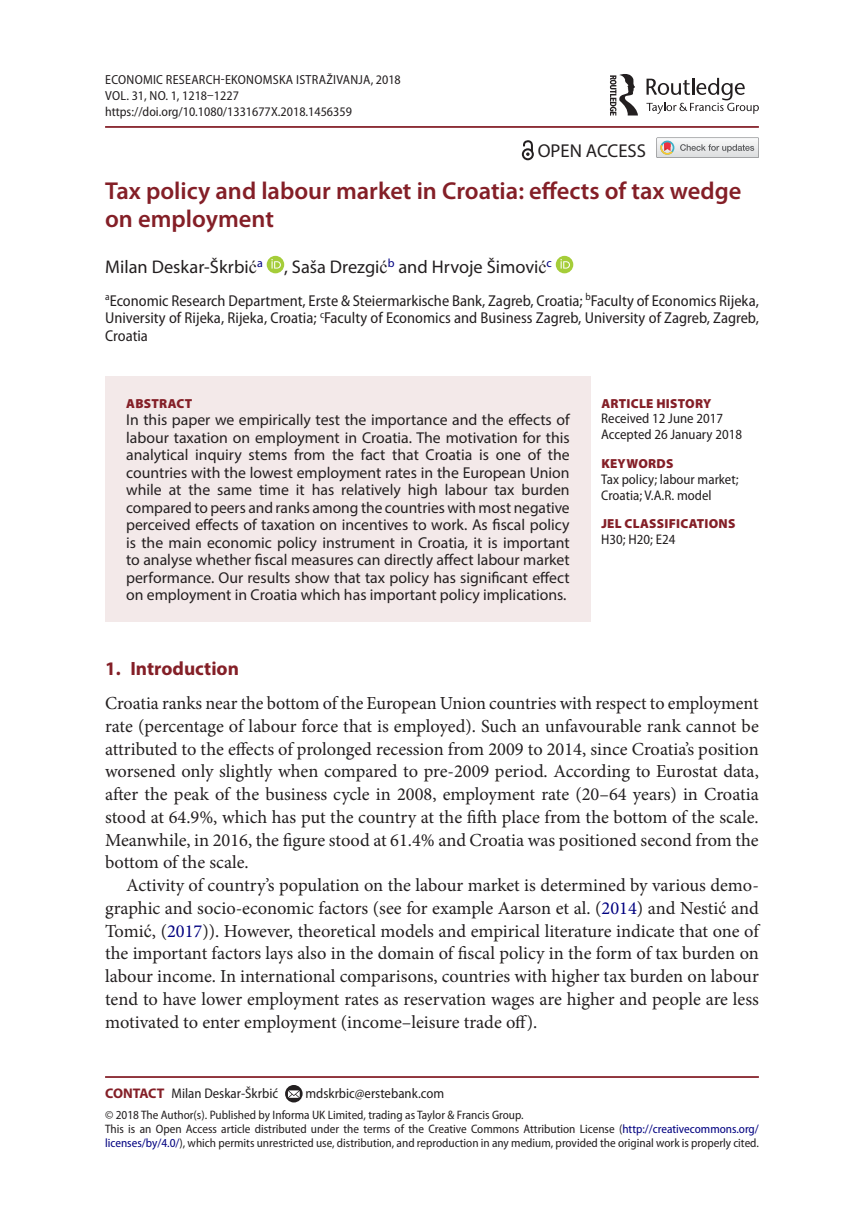
<style>
.page{position:relative;width:864px;height:1231px;background:#fff}
.page>*{position:absolute;margin:0;border:0;box-sizing:border-box;transform-origin:0 0}
.t1{font:600 24.5px/28px "Myriad Pro";color:#841f27}
.t2{font:700 19.25px "Myriad Pro";color:#841f27}
.t3{font:18.72px "Myriad Pro";color:#231f20}
.t4{font:18.38px/22.8px "Minion Pro";color:#231f20;text-align:justify}
.t5{font:18.38px "Myriad Pro";color:#231f20}
.t6{font:15.75px/17.5px "Myriad Pro";color:#231f20;text-align:justify}
.t7{font:semi-condensed 15.75px/17.5px "Myriad Pro";color:#231f20;text-align:justify}
.t8{font:semi-condensed 14px/15.8px "Myriad Pro";color:#231f20}
.t9{font:semi-condensed 13.12px/15.8px "Myriad Pro";color:#231f20}
.t10{font:900 13.12px "Myriad Pro";letter-spacing:.02em;color:#841f27}
.t11{font:semi-condensed 12.25px/14px "Myriad Pro";color:#231f20}
.s1{font-family:"Times New Roman"}
.s2{color:#000080}
.s3{font-weight:700;font-stretch:normal;color:#841f27}
</style>
<div class="page">
<hr style="left:105px;top:126px;width:653px;height:2px;background:#841f27">
<div style="left:105px;top:377px;width:485px;height:245px;background:#f3e9e9"></div>
<div style="left:266px;top:256px;width:18px;height:17px;background:#a5cd39;border-radius:50%"></div>
<svg style="left:271px;top:259px;width:10px;height:9px"></svg>
<svg style="left:555px;top:256px;width:18px;height:17px"></svg>
<svg style="left:560px;top:259px;width:9px;height:9px"></svg>
<hr style="left:105px;top:1075px;width:653px;height:2px;background:#841f27">
<svg style="left:285px;top:1084px;width:17px;height:18px"></svg>
<svg style="left:288px;top:1090px;width:11px;height:7px"></svg>
<svg style="left:646px;top:78px;width:112px;height:36px"></svg>
<svg style="left:609px;top:74px;width:28px;height:42px"></svg>
<svg style="left:521px;top:140px;width:12px;height:20px"></svg>
<svg style="left:656px;top:137px;width:102px;height:21px"></svg>
<p class="t9" style="left:105px;top:72px;width:297px">Economic Research-Ekonomska Istraživanja, 2018<br>VOL. 31, NO. 1, 1218–1227 https://doi.org/10.1080/1331677X.2018.1456359</p>
<p class="t3" style="left:537px;top:140px;width:110px">OPEN ACCESS</p>
<h1 class="t1" style="left:105px;top:177px;width:637px">Tax policy and labour market in Croatia: effects of tax wedge on employment</h1>
<p class="t5" style="left:105px;top:256px;width:448px">Milan Deskar-Škrbi<span class="s1">ć</span><sup>a</sup> , Saša Drezgi<span class="s1">ć</span><sup>b</sup> and Hrvoje Šimovi<span class="s1">ć</span><sup>c</sup></p>
<p class="t7" style="left:105px;top:292px;width:655px"><sup>a</sup>Economic Research Department, Erste &amp; Steiermarkische Bank, Zagreb, Croatia; <sup>b</sup>Faculty of Economics Rijeka, University of Rijeka, Rijeka, Croatia; <sup>c</sup>Faculty of Economics and Business Zagreb, University of Zagreb, Zagreb, Croatia</p>
<p class="t10" style="left:126px;top:396px;width:68px">ABSTRACT</p>
<p class="t6" style="left:126px;top:411px;width:445px">In this paper we empirically test the importance and the effects of labour taxation on employment in Croatia. The motivation for this analytical inquiry stems from the fact that Croatia is one of the countries with the lowest employment rates in the European Union while at the same time it has relatively high labour tax burden compared to peers and ranks among the countries with most negative perceived effects of taxation on incentives to work. As fiscal policy is the main economic policy instrument in Croatia, it is important to analyse whether fiscal measures can directly affect labour market performance. Our results show that tax policy has significant effect on employment in Croatia which has important policy implications.</p>
<p class="t10" style="left:601px;top:396px;width:111px">ARTICLE HISTORY</p>
<p class="t8" style="left:601px;top:411px;width:142px">Received 12 June 2017<br>Accepted 26 January 2018</p>
<p class="t10" style="left:601px;top:456px;width:74px">KEYWORDS</p>
<p class="t8" style="left:601px;top:471px;width:139px">Tax policy; labour market;<br>Croatia; V.A.R. model</p>
<p class="t10" style="left:601px;top:516px;width:136px">JEL CLASSIFICATIONS</p>
<p class="t8" style="left:601px;top:532px;width:76px">H30; H20; E24</p>
<p class="t2" style="left:105px;top:655px;width:135px">1. Introduction</p>
<p class="t4" style="left:105px;top:691px;width:655px">Croatia ranks near the bottom of the European Union countries with respect to employment rate (percentage of labour force that is employed). Such an unfavourable rank cannot be attributed to the effects of prolonged recession from 2009 to 2014, since Croatia’s position worsened only slightly when compared to pre-2009 period. According to Eurostat data, after the peak of the business cycle in 2008, employment rate (20–64 years) in Croatia stood at 64.9%, which has put the country at the fifth place from the bottom of the scale.<br>Meanwhile, in 2016, the figure stood at 61.4% and Croatia was positioned second from the bottom of the scale.</p>
<p class="t4" style="left:105px;top:873px;width:655px;text-indent:21px">Activity of country’s population on the labour market is determined by various demo&shy;graphic and socio-economic factors (see for example Aarson et al. (<span class="s2">2014</span>) and Nesti<span class="s1">ć</span> and Tomi<span class="s1">ć</span>, (<span class="s2">2017</span>)). However, theoretical models and empirical literature indicate that one of the important factors lays also in the domain of fiscal policy in the form of tax burden on labour income. In international comparisons, countries with higher tax burden on labour tend to have lower employment rates as reservation wages are higher and people are less motivated to enter employment (income–leisure trade off).</p>
<p class="t8" style="left:105px;top:1085px;width:174px"><span class="s3">CONTACT</span> Milan Deskar-Škrbić</p>
<p class="t8" style="left:305px;top:1085px;width:140px">mdskrbic@erstebank.com</p>
<p class="t11" style="left:105px;top:1107px;width:655px">© 2018 The Author(s). Published by Informa UK Limited, trading as Taylor &amp; Francis Group.<br>This is an Open Access article distributed under the terms of the Creative Commons Attribution License (<span class="s2">http://creativecommons.org/ licenses/by/4.0/</span>), which permits unrestricted use, distribution, and reproduction in any medium, provided the original work is properly cited.</p>
</div>
